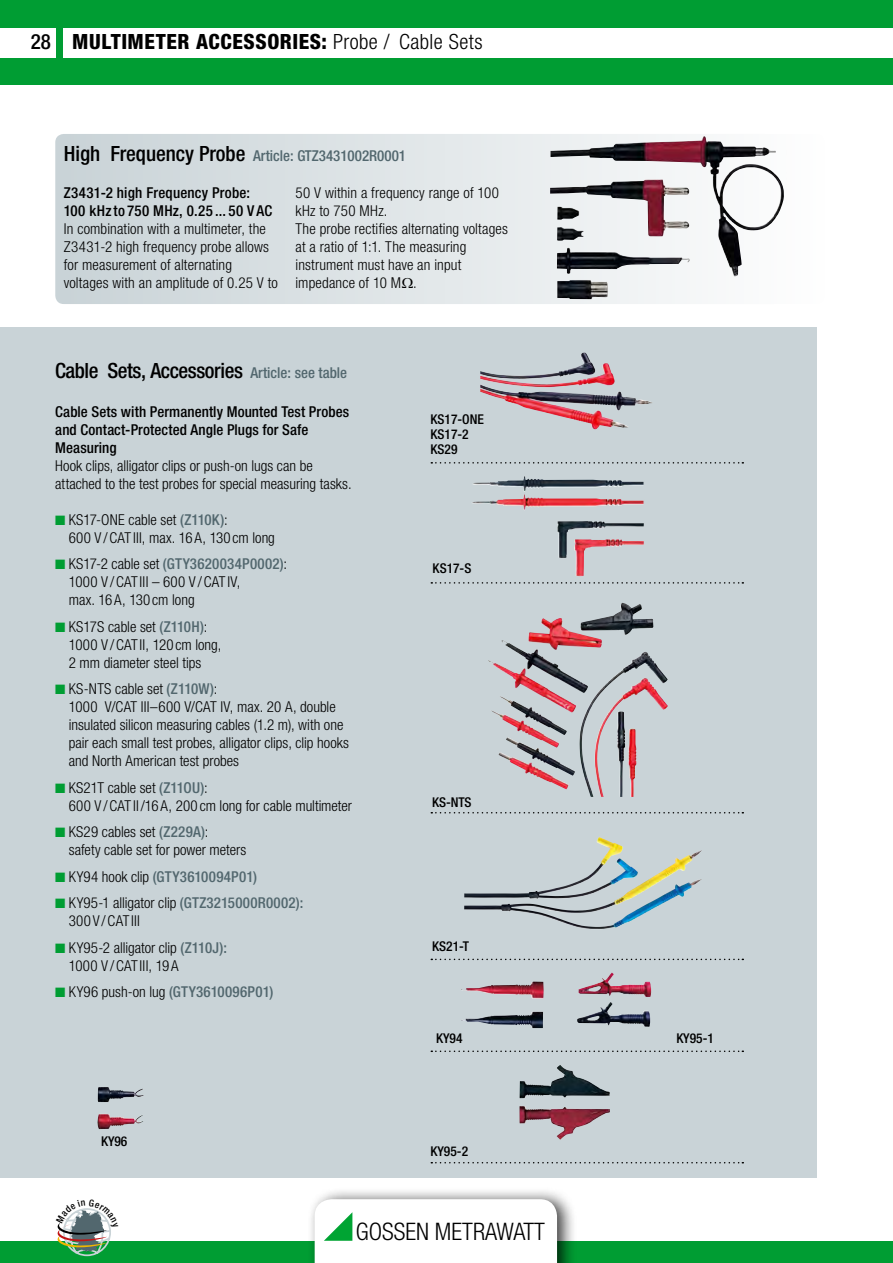
<style>
.page{position:relative;width:893px;height:1263px;background:#fff}
.page>*{position:absolute;margin:0;border:0;box-sizing:border-box;transform-origin:0 0}
.t1{font:300 condensed 24.15px "Helvetica Neue LTW1 G";color:#000}
.t2{font:500 condensed 21px "Helvetica Neue LTW1 G";letter-spacing:-.02em;color:#000}
.t3{font:300 condensed 21px "Helvetica Neue LTW1 G";letter-spacing:.02em;color:#000}
.t4{font:800 condensed 21px "Helvetica Neue LTW1 G";letter-spacing:.025em;color:#000}
.t5{font:300 condensed 15px/18px "Helvetica Neue LTW1 G";letter-spacing:.005em;color:#000}
.t6{font:500 condensed 15px/18px "Helvetica Neue LTW1 G";letter-spacing:.01em;color:#000}
.t7{font:500 condensed 15px "Helvetica Neue LTW1 G";color:#52676e}
.t8{font:500 condensed 15px "Helvetica Neue LTW1 G";letter-spacing:.02em;color:#52676e}
.t9{font:500 condensed 13.5px/15px "Helvetica Neue LTW1 G";color:#000;text-align:justify}
.s1{font-weight:500}
.s2{font-weight:800}
.s3{font-size:21px;color:#000}
.s4{font-size:15px;color:#52676e}
.s5{color:#009d33}
.s6{font-weight:500;color:#52676e}
.s7{font-weight:300;color:#000}
</style>
<div class="page">
<div style="left:0;top:1242px;width:893px;height:21px;background:#009d33"></div>
<div style="left:0;top:327px;width:816px;height:851px;background:#c9d3d7"></div>
<svg style="left:55px;top:134px;width:770px;height:170px;background:#dce2e5"></svg>
<svg style="left:431px;top:462px;width:312px;height:2px"></svg>
<div style="left:307px;top:1187px;width:271px;height:76px;background:#000;opacity:.75"></div>
<svg style="left:315px;top:1199px;width:242px;height:64px"></svg>
<div style="left:0;top:0;width:893px;height:85px;background:#009d33"></div>
<img style="left:550px;top:135px;width:236px;height:169px">
<div style="left:64px;top:28px;width:829px;height:29px;background:#fff"></div>
<div style="left:0;top:28px;width:55px;height:29px;background:#fff"></div>
<svg style="left:431px;top:1162px;width:312px;height:1px"></svg>
<img style="left:519px;top:1065px;width:91px;height:75px">
<img style="left:480px;top:352px;width:125px;height:28px">
<svg style="left:431px;top:582px;width:312px;height:2px"></svg>
<img style="left:472px;top:476px;width:172px;height:101px">
<svg style="left:431px;top:1050px;width:312px;height:2px"></svg>
<img style="left:461px;top:981px;width:83px;height:48px">
<img style="left:577px;top:972px;width:75px;height:53px">
<img style="left:97px;top:1087px;width:47px;height:42px">
<svg style="left:431px;top:959px;width:312px;height:1px"></svg>
<img style="left:464px;top:837px;width:174px;height:62px">
<svg style="left:431px;top:812px;width:312px;height:1px"></svg>
<img style="left:501px;top:603px;width:152px;height:47px">
<svg style="left:402px;top:277px;width:11px;height:11px"></svg>
<svg style="left:56px;top:1208px;width:62px;height:49px"></svg>
<h2 class="t4" style="left:31px;top:29px;width:171px"><span class="s1">28</span> MULTIM ETER ACC</h2>
<h2 class="t3" style="left:232px;top:29px;width:252px"><span class="s2">ESS ORIES:</span> Probe / Cable Sets</h2>
<p class="t7" style="left:64px;top:147px;width:344px"><span class="s3">High Frequency Probe</span> Article: GTZ3431002R0001</p>
<p class="t6" style="left:64px;top:183px;width:210px">Z3431-2 high Frequency Probe:<br>100 kHz to 750 MHz, 0.25 ... 50 V AC</p>
<p class="t5" style="left:64px;top:220px;width:216px">In combination with a multimeter, the Z3431-2 high frequency probe allows for measurement of alternating voltages with an amplitude of 0.25 V to</p>
<p class="t5" style="left:296px;top:184px;width:214px">50 V within a frequency range of 100 kHz to 750 MHz.<br>The probe rectifies alternating voltages at a ratio of 1:1. The measuring instrument must have an input impedance of 10 M .</p>
<h2 class="t2" style="left:55px;top:357px;width:293px">Cable Sets, Accessories <span class="s4">Article: see table</span></h2>
<p class="t6" style="left:55px;top:402px;width:295px">Cable Sets with Permanently Mounted Test Probes and Contact-Protected Angle Plugs for Safe<br>Measuring</p>
<p class="t5" style="left:55px;top:457px;width:298px">Hook clips, alligator clips or push-on lugs can be attached to the test probes for special measuring tasks.</p>
<p class="t5" style="left:69px;top:511px;width:208px;text-indent:-14px"><span class="s5">■</span> KS17-ONE cable set <span class="s6">(Z110K)</span>:<br>600 V/CATIII, max. 16A, 130cm long</p>
<p class="t5" style="left:69px;top:555px;width:220px;text-indent:-14px"><span class="s5">■</span> KS17-2 cable set <span class="s6">(GTY3620034P0002)</span>:<br>1000 V/CATIII – 600 V/CATIV,<br>max. 16A, 130 cm long</p>
<p class="t5" style="left:69px;top:618px;width:154px;text-indent:-14px"><span class="s5">■</span> KS17S cable set <span class="s6">(Z110H)</span>:<br>1000 V /CAT II, 120 cm long,<br>2 mm diameter steel tips</p>
<p class="t5" style="left:69px;top:680px;width:282px;text-indent:-14px"><span class="s5">■</span> KS-NTS cable set <span class="s6">(Z110W)</span>:<br>1000 V/CAT III–600 V/CAT IV, max. 20 A, double insulated silicon measuring cables (1.2 m), with one pair each small test probes, alligator clips, clip hooks and North American test probes</p>
<p class="t5" style="left:69px;top:779px;width:285px;text-indent:-14px"><span class="s5">■</span> KS21T cable set <span class="s6">(Z11OU)</span>:<br>600 V /CAT II/16 A, 200 cm long for cable multimeter</p>
<p class="t5" style="left:69px;top:823px;width:179px;text-indent:-14px"><span class="s5">■</span> KS29 cables set <span class="s6">(Z229A)</span>:<br>safety cable set for power meters</p>
<p class="t7" style="left:55px;top:867px;width:203px"><span class="s5">■</span> <span class="s7">KY94 hook clip</span> (GTY3610094P01)</p>
<p class="t5" style="left:69px;top:894px;width:236px;text-indent:-14px"><span class="s5">■</span> KY95-1 alligator clip <span class="s6">(GTZ3215000R0002):<br></span>300V/CATIII</p>
<p class="t5" style="left:69px;top:939px;width:160px;text-indent:-14px"><span class="s5">■</span> KY95-2 alligator clip <span class="s6">(Z110J):<br></span>1000 V/CATIII, 19A</p>
<p class="t8" style="left:55px;top:983px;width:220px"><span class="s5">■</span> <span class="s7">KY96 push-on lug</span> (GTY3610096P01)</p>
<p class="t9" style="left:101px;top:1133px;width:28px">KY96</p>
<p class="t9" style="left:431px;top:412px;width:40px">KS17-ONE KS17-2<br>KS29</p>
<p class="t9" style="left:433px;top:561px;width:40px">KS17-S</p>
<p class="t9" style="left:432px;top:794px;width:41px">KS-NTS</p>
<p class="t9" style="left:432px;top:939px;width:38px">KS21-T</p>
<p class="t9" style="left:436px;top:1030px;width:28px">KY94</p>
<p class="t9" style="left:676px;top:1030px;width:39px">KY95-1</p>
<p class="t9" style="left:431px;top:1144px;width:39px">KY95-2</p>
<h1 class="t1" style="left:356px;top:1218px;width:191px">GOSSEN METRAWATT</h1>
</div>
